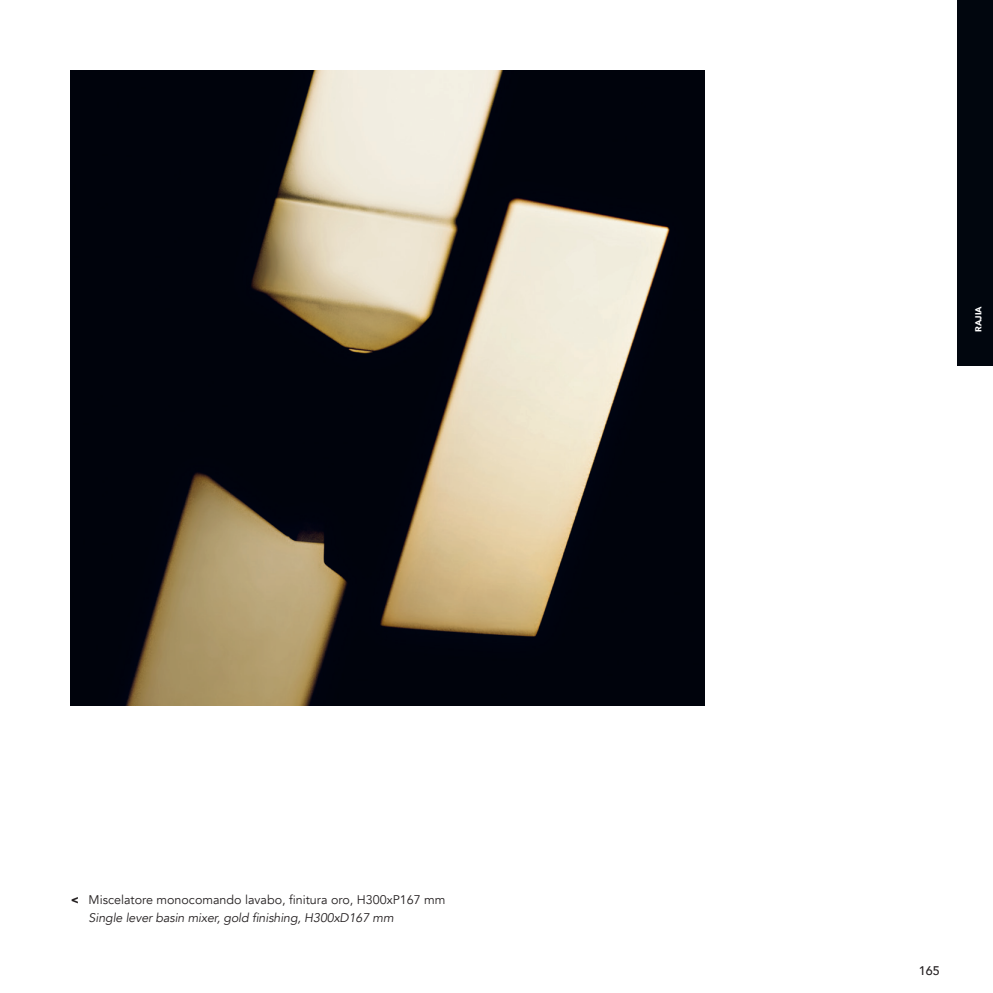
<style>
.page{position:relative;width:993px;height:993px;background:#fff}
.page>*{position:absolute;margin:0;border:0;box-sizing:border-box;transform-origin:0 0}
.t1{font:12.5px/18.5px "Avenir";color:#231f20}
.t2{font:500 12.5px "Avenir";color:#231f20}
.t3{font:900 8.75px "Avenir";color:#fff}
.s1{font-weight:900}
.s2{font-style:italic}
</style>
<div class="page">
<img style="left:71px;top:71px;width:633px;height:634px">
<div style="left:957px;top:0;width:35px;height:365px;background:#01060e"></div>
<p class="t1" style="left:89px;top:889px;width:358px;text-indent:-18px"><span class="s1">&lt;</span> Miscelatore monocomando lavabo, finitura oro, H300xP167 mm<br><span class="s2">Single lever basin mixer, gold finishing, H300xD167 mm</span></p>
<p class="t3" style="left:970px;top:332px;width:27px;rotate:-90deg">Rajia</p>
<p class="t2" style="left:918px;top:959px;width:22px">165</p>
</div>
